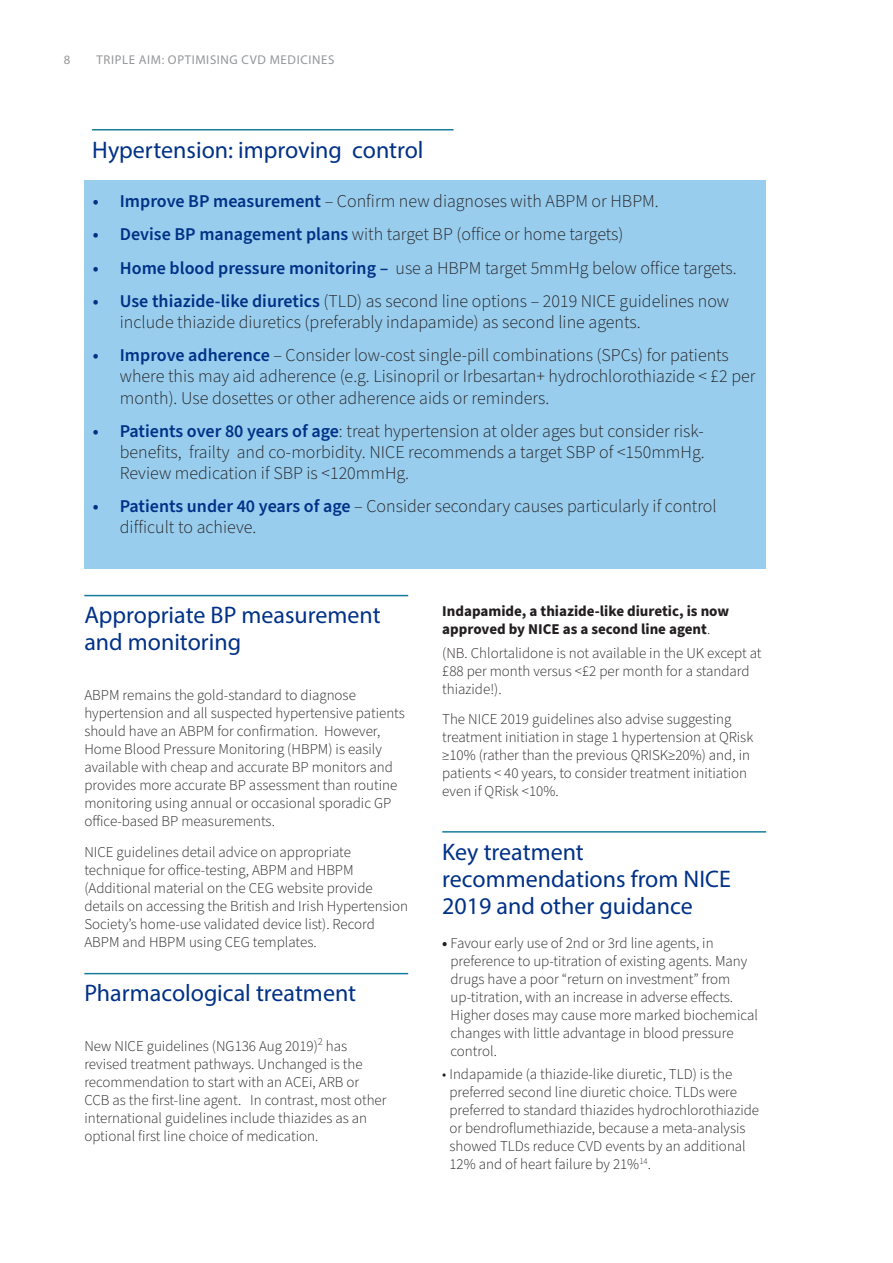
<style>
.page{position:relative;width:893px;height:1263px;background:#fff}
.page>*{position:absolute;margin:0;border:0;box-sizing:border-box;transform-origin:0 0}
.Heading_A{font:24px/27px "Myriad Pro";color:#003186}
.t1{font:300 18px/21px "Source Sans Pro";color:#231f20}
.Body_copy{font:300 15px/18px "Source Sans Pro";color:#231f20}
.Body_copy-2{font:700 15px/18px "Source Sans Pro";color:#231f20}
.t2{font:12.75px "Myriad Pro";letter-spacing:.05em;color:#939598}
.s1{font-weight:600;color:#003186}
.s2{font-weight:300}
.s3{font-weight:700}
</style>
<div class="page">
<hr style="left:84px;top:595px;width:324px;height:1px;background:#177c9b">
<hr style="left:84px;top:973px;width:324px;height:1px;background:#177c9b">
<hr style="left:442px;top:831px;width:324px;height:2px;background:#177c9b">
<div style="left:84px;top:180px;width:682px;height:388px;background:#98cdee"></div>
<hr style="left:92px;top:129px;width:362px;height:2px;background:#177c9b">
<p class="t2" style="left:64px;top:51px;width:8px">8</p>
<p class="t2" style="left:97px;top:51px;width:239px">TRIPLE AIM: OPTIMISING CVD MEDICINES</p>
<p class="Heading_A" style="left:92px;top:136px;width:333px">Hypertension: improving control</p>
<p class="t1" style="left:93px;top:191px;width:567px"><span class="s1">• Improve BP measurement</span> – Confirm new diagnoses with ABPM or HBPM.</p>
<p class="t1" style="left:93px;top:224px;width:532px"><span class="s1">• Devise BP management plans</span> with target BP (office or home targets)</p>
<p class="t1" style="left:93px;top:258px;width:645px"><span class="s1">• Home blood pressure monitoring –</span> use a HBPM target 5mmHg below office targets.</p>
<p class="t1" style="left:120px;top:291px;width:611px;text-indent:-27px"><span class="s1">• Use thiazide-like diuretics</span> (TLD) as second line options – 2019 NICE guidelines now include thiazide diuretics (preferably indapamide) as second line agents.</p>
<p class="t1" style="left:120px;top:346px;width:637px;text-indent:-27px"><span class="s1">• Improve adherence</span> – Consider low-cost single-pill combinations (SPCs) for patients where this may aid adherence (e.g. Lisinopril or Irbesartan+ hydrochlorothiazide &lt; £2 per month). Use dosettes or other adherence aids or reminders.</p>
<p class="t1" style="left:120px;top:421px;width:586px;text-align:justify;text-indent:-27px"><span class="s1">• Patients over 80 years of age</span>: treat hypertension at older ages but consider risk&shy;benefits, frailty and co-morbidity. NICE recommends a target SBP of &lt;150mmHg.<br>Review medication if SBP is &lt;120mmHg.</p>
<p class="t1" style="left:120px;top:496px;width:598px;text-indent:-27px"><span class="s1">• Patients under 40 years of age</span> – Consider secondary causes particularly if control difficult to achieve.</p>
<p class="Heading_A" style="left:84px;top:601px;width:298px">Appropriate BP measurement and monitoring</p>
<p class="Body_copy" style="left:84px;top:686px;width:322px">ABPM remains the gold-standard to diagnose hypertension and all suspected hypertensive patients should have an ABPM for confirmation. However, Home Blood Pressure Monitoring (HBPM) is easily available with cheap and accurate BP monitors and provides more accurate BP assessment than routine monitoring using annual or occasional sporadic GP office-based BP measurements.</p>
<p class="Body_copy" style="left:84px;top:843px;width:325px">NICE guidelines detail advice on appropriate technique for office-testing, ABPM and HBPM (Additional material on the CEG website provide details on accessing the British and Irish Hypertension Society’s home-use validated device list). Record</p>
<p class="Body_copy" style="left:84px;top:933px;width:234px">ABPM and HBPM using CEG templates.</p>
<p class="Heading_A" style="left:84px;top:979px;width:273px">Pharmacological treatment</p>
<p class="Body_copy" style="left:84px;top:1037px;width:304px">New NICE guidelines (NG136 Aug 2019)<sup>2</sup> has revised treatment pathways. Unchanged is the recommendation to start with an ACEi, ARB or CCB as the first-line agent. In contrast, most other international guidelines include thiazides as an optional first line choice of medication.</p>
<p class="Body_copy-2" style="left:442px;top:602px;width:288px">Indapamide, a thiazide-like diuretic, is now approved by NICE as a second line agent<span class="s2">.</span></p>
<p class="Body_copy" style="left:442px;top:644px;width:321px">(NB. Chlortalidone is not available in the UK except at £88 per month versus &lt;£2 per month for a standard thiazide!).</p>
<p class="Body_copy" style="left:442px;top:711px;width:313px">The NICE 2019 guidelines also advise suggesting treatment initiation in stage 1 hypertension at QRisk ≥10% (rather than the previous QRISK≥20%) and, in patients &lt; 40 years, to consider treatment initiation even if QRisk &lt;10%.</p>
<p class="Heading_A" style="left:442px;top:838px;width:290px">Key treatment recommendations from NICE<br>2019 and other guidance</p>
<p class="Body_copy" style="left:450px;top:935px;width:309px;text-indent:-8px"><span class="s3">•</span> Favour early use of 2nd or 3rd line agents, in preference to up-titration of existing agents. Many drugs have a poor “return on investment” from up-titration, with an increase in adverse effects.<br>Higher doses may cause more marked biochemical changes with little advantage in blood pressure control.</p>
<p class="Body_copy" style="left:449px;top:1065px;width:311px;text-indent:-7px">• Indapamide (a thiazide-like diuretic, TLD) is the preferred second line diuretic choice. TLDs were preferred to standard thiazides hydrochlorothiazide or bendroflumethiazide, because a meta-analysis showed TLDs reduce CVD events by an additional 12% and of heart failure by 21%<sup>14</sup>.</p>
</div>
